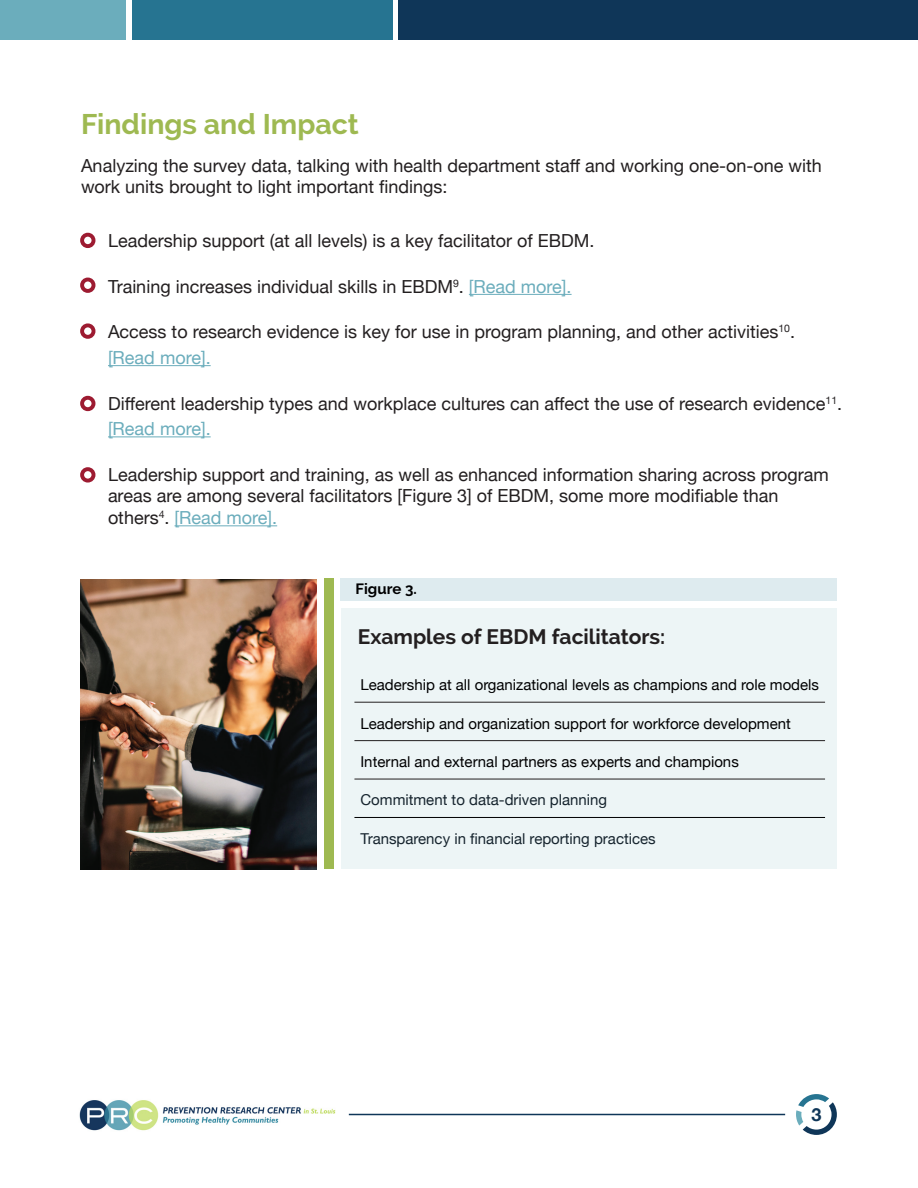
<style>
.page{position:relative;width:918px;height:1188px;background:#fff}
.page>*{position:absolute;margin:0;border:0;box-sizing:border-box;transform-origin:0 0}
.t1{font:700 28.5px "Raleway";color:#9eb951}
.t2{font:700 21px "Raleway";color:#231f20}
.t3{font:18px/21.6px "Helvetica Neue";color:#231f20}
.t4{font:700 18px "Helvetica Neue";color:#0f3658}
.Content___Left{font:15px "Helvetica Neue";color:#000001}
.Content___Left-2{font:15px "Helvetica Neue";color:#16242e}
.Content___Left-3{font:700 15px "Raleway";color:#000001}
.s1{color:#6badbc}
</style>
<div class="page">
<img style="left:79px;top:1100px;width:257px;height:31px">
<svg style="left:796px;top:1094px;width:41px;height:41px"></svg>
<hr style="left:349px;top:1114px;width:436px;height:1px;background:#0f3658">
<div style="left:399px;top:0;width:519px;height:40px;background:#0f3658"></div>
<div style="left:133px;top:0;width:260px;height:40px;background:#267491"></div>
<div style="left:0;top:0;width:126px;height:40px;background:#6badbc"></div>
<hr style="left:469px;top:294px;width:103px;height:1px;background:#6badbc">
<hr style="left:108px;top:365px;width:103px;height:1px;background:#6badbc">
<hr style="left:108px;top:436px;width:103px;height:1px;background:#6badbc">
<hr style="left:175px;top:525px;width:102px;height:1px;background:#6badbc">
<div style="left:80px;top:233px;width:15px;height:15px;border:4px solid #9d1b31;border-radius:50%"></div>
<div style="left:80px;top:278px;width:15px;height:15px;border:4px solid #9d1b31;border-radius:50%"></div>
<div style="left:80px;top:323px;width:15px;height:16px;border:4px solid #9d1b31;border-radius:50%"></div>
<div style="left:80px;top:396px;width:15px;height:15px;border:4px solid #9d1b31;border-radius:50%"></div>
<div style="left:80px;top:467px;width:15px;height:16px;border:4px solid #9d1b31;border-radius:50%"></div>
<img style="left:80px;top:580px;width:236px;height:290px">
<div style="left:341px;top:608px;width:496px;height:260px;background:#edf5f6"></div>
<div style="left:324px;top:578px;width:10px;height:290px;background:#9eb951"></div>
<div style="left:340px;top:578px;width:497px;height:23px;background:#deebef"></div>
<hr style="left:354px;top:702px;width:471px;height:1px;background:#231f20">
<hr style="left:354px;top:740px;width:471px;height:1px;background:#231f20">
<hr style="left:354px;top:779px;width:471px;height:1px;background:#231f20">
<hr style="left:354px;top:817px;width:471px;height:1px;background:#000001">
<p class="t1" style="left:81px;top:108px;width:279px">Findings and Impact</p>
<p class="t3" style="left:81px;top:156px;width:742px">Analyzing the survey data, talking with health department staff and working one-on-one with work units brought to light important findings:</p>
<p class="t3" style="left:108px;top:231px;width:488px">Leadership support (at all levels) is a key facilitator of EBDM. </p>
<p class="t3" style="left:108px;top:276px;width:465px">Training increases individual skills in EBDM<sup>9</sup>. <span class="s1">[Read more].</span></p>
<p class="t3" style="left:108px;top:320px;width:689px;line-height:25.5px">Access to research evidence is key for use in program planning, and other activities<sup>10</sup>. <span class="s1">[Read more].</span></p>
<p class="t3" style="left:108px;top:391px;width:736px;line-height:25.5px">Different leadership types and workplace cultures can affect the use of research evidence<sup>11</sup>.  <span class="s1">[Read more].</span></p>
<p class="t3" style="left:108px;top:465px;width:722px">Leadership support and training, as well as enhanced information sharing across program areas are among several facilitators [Figure 3] of EBDM, some more modifiable than others<sup>4</sup>. <span class="s1">[Read more].</span></p>
<p class="Content___Left-3" style="left:356px;top:580px;width:63px">Figure 3.</p>
<p class="t2" style="left:358px;top:625px;width:309px">Examples of EBDM facilitators:</p>
<p class="Content___Left" style="left:360px;top:674px;width:460px">Leadership at all organizational levels as champions and role models</p>
<p class="Content___Left" style="left:360px;top:712px;width:432px">Leadership and organization support for workforce development</p>
<p class="Content___Left" style="left:360px;top:751px;width:380px">Internal and external partners as experts and champions</p>
<p class="Content___Left-2" style="left:360px;top:789px;width:248px">Commitment to data-driven planning</p>
<p class="Content___Left-2" style="left:360px;top:828px;width:297px">Transparency in financial reporting practices</p>
<p class="t4" style="left:812px;top:1101px;width:12px">3</p>
</div>
